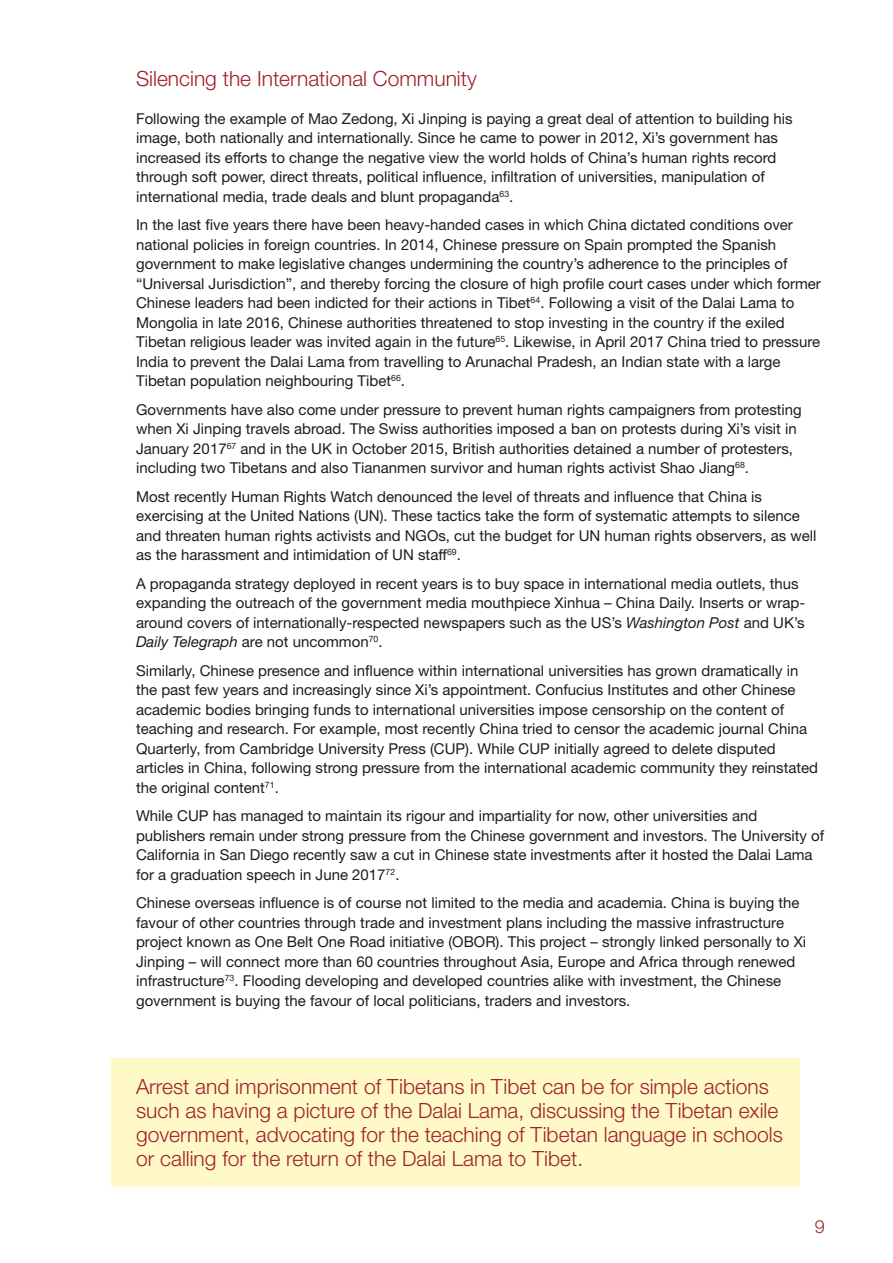
<style>
.page{position:relative;width:893px;height:1263px;background:#fff}
.page>*{position:absolute;margin:0;border:0;box-sizing:border-box;transform-origin:0 0}
.t1{font:300 21px/24px "Helvetica Neue LT Std";color:#a0202c}
.t2{font:300 18px "Helvetica Neue LT Std";color:#a0202c}
.t3{font:15px/19.5px "Helvetica Neue LT Std";color:#1d1d1b}
.s1{font-style:italic}
</style>
<div class="page">
<div style="left:111px;top:1058px;width:688px;height:128px;background:#fff9c7"></div>
<h1 class="t1" style="left:136px;top:66px;width:342px">Silencing the International Community</h1>
<p class="t3" style="left:136px;top:108px;width:658px">Following the example of Mao Zedong, Xi Jinping is paying a great deal of attention to building his image, both nationally and internationally. Since he came to power in 2012, Xi’s government has increased its efforts to change the negative view the world holds of China’s human rights record through soft power, direct threats, political influence, infiltration of universities, manipulation of international media, trade deals and blunt propaganda<sup>63</sup>.</p>
<p class="t3" style="left:136px;top:215px;width:686px">In the last five years there have been heavy-handed cases in which China dictated conditions over national policies in foreign countries. In 2014, Chinese pressure on Spain prompted the Spanish government to make legislative changes undermining the country’s adherence to the principles of “Universal Jurisdiction”, and thereby forcing the closure of high profile court cases under which former Chinese leaders had been indicted for their actions in Tibet<sup>64</sup>. Following a visit of the Dalai Lama to Mongolia in late 2016, Chinese authorities threatened to stop investing in the country if the exiled Tibetan religious leader was invited again in the future<sup>65</sup>. Likewise, in April 2017 China tried to pressure India to prevent the Dalai Lama from travelling to Arunachal Pradesh, an Indian state with a large Tibetan population neighbouring Tibet<sup>66</sup>.</p>
<p class="t3" style="left:136px;top:399px;width:667px">Governments have also come under pressure to prevent human rights campaigners from protesting when Xi Jinping travels abroad. The Swiss authorities imposed a ban on protests during Xi’s visit in January 2017<sup>67</sup> and in the UK in October 2015, British authorities detained a number of protesters, including two Tibetans and also Tiananmen survivor and human rights activist Shao Jiang<sup>68</sup>.</p>
<p class="t3" style="left:136px;top:486px;width:682px">Most recently Human Rights Watch denounced the level of threats and influence that China is exercising at the United Nations (UN). These tactics take the form of systematic attempts to silence and threaten human rights activists and NGOs, cut the budget for UN human rights observers, as well as the harassment and intimidation of UN staff<sup>69</sup>.</p>
<p class="t3" style="left:136px;top:573px;width:671px">A propaganda strategy deployed in recent years is to buy space in international media outlets, thus expanding the outreach of the government media mouthpiece Xinhua – China Daily. Inserts or wrap&shy;around covers of internationally-respected newspapers such as the US’s <span class="s1">Washington Post</span> and UK’s <span class="s1">Daily Telegraph</span> are not uncommon<sup>70</sup>.</p>
<p class="t3" style="left:136px;top:660px;width:684px">Similarly, Chinese presence and influence within international universities has grown dramatically in the past few years and increasingly since Xi’s appointment. Confucius Institutes and other Chinese academic bodies bringing funds to international universities impose censorship on the content of teaching and research. For example, most recently China tried to censor the academic journal China Quarterly, from Cambridge University Press (CUP). While CUP initially agreed to delete disputed articles in China, following strong pressure from the international academic community they reinstated the original content<sup>71</sup>.</p>
<p class="t3" style="left:136px;top:806px;width:690px">While CUP has managed to maintain its rigour and impartiality for now, other universities and publishers remain under strong pressure from the Chinese government and investors. The University of California in San Diego recently saw a cut in Chinese state investments after it hosted the Dalai Lama for a graduation speech in June 2017<sup>72</sup>.</p>
<p class="t3" style="left:136px;top:893px;width:672px">Chinese overseas influence is of course not limited to the media and academia. China is buying the favour of other countries through trade and investment plans including the massive infrastructure project known as One Belt One Road initiative (OBOR). This project – strongly linked personally to Xi Jinping – will connect more than 60 countries throughout Asia, Europe and Africa through renewed infrastructure<sup>73</sup>. Flooding developing and developed countries alike with investment, the Chinese government is buying the favour of local politicians, traders and investors.</p>
<p class="t1" style="left:136px;top:1074px;width:648px">Arrest and imprisonment of Tibetans in Tibet can be for simple actions such as having a picture of the Dalai Lama, discussing the Tibetan exile government, advocating for the teaching of Tibetan language in schools or calling for the return of the Dalai Lama to Tibet.</p>
<p class="t2" style="left:815px;top:1216px;width:12px">9</p>
</div>
